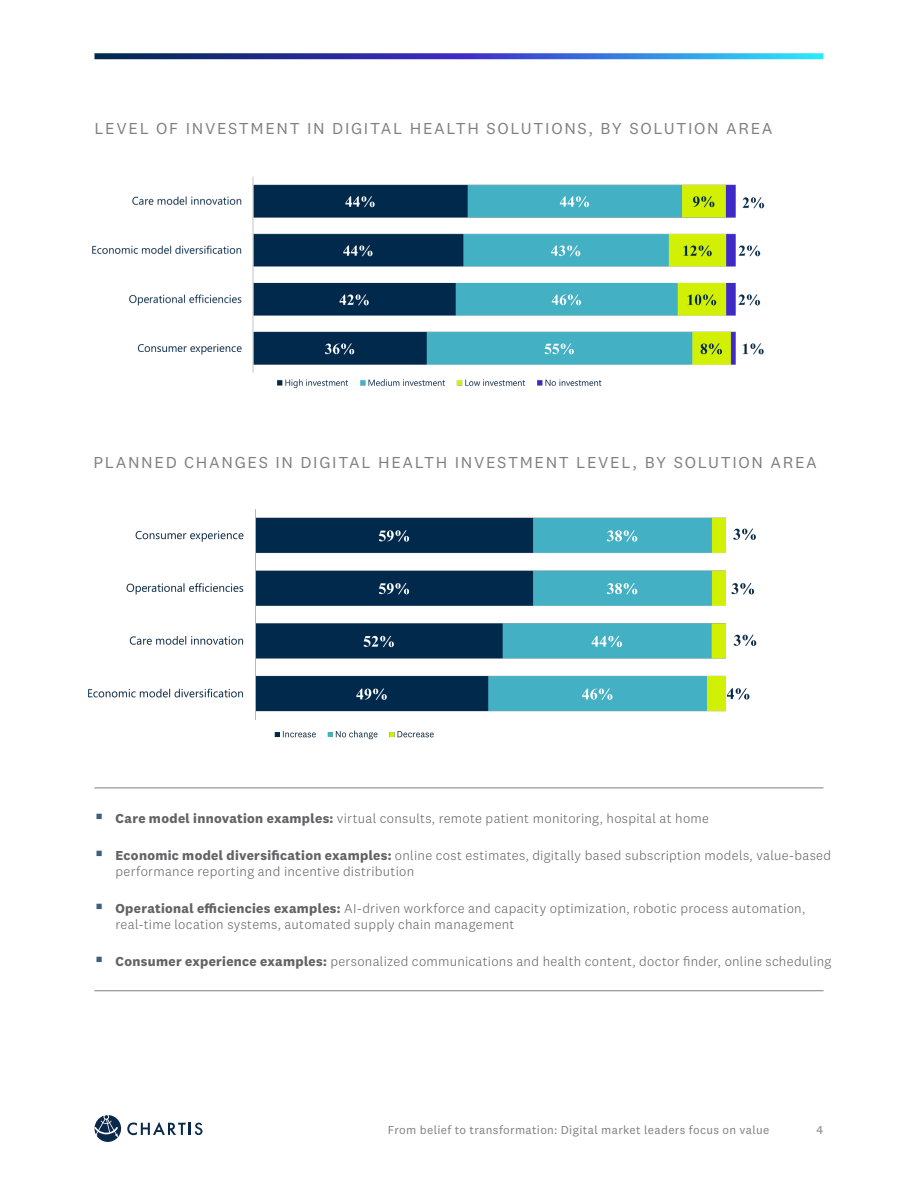
<style>
.page{position:relative;width:918px;height:1188px;background:#fff}
.page>*{position:absolute;margin:0;border:0;box-sizing:border-box;transform-origin:0 0}
.Chartis_-_Figure_Title{font:16.5px "National 2";letter-spacing:.1em;color:#7f7f7f}
.t1{font:300 13.5px/16.5px "National 2";letter-spacing:.02em;color:#636366}
.t2{font:12px "National 2";letter-spacing:.03em;color:#7f7f7f}
.s1{font-weight:700}
</style>
<div class="page">
<svg style="left:95px;top:1115px;width:26px;height:27px"></svg>
<svg style="left:127px;top:1122px;width:75px;height:13px"></svg>
<svg style="left:94px;top:53px;width:730px;height:6px;background:#3260b9"></svg>
<img style="left:92px;top:176px;width:673px;height:212px">
<img style="left:88px;top:509px;width:669px;height:231px">
<hr style="left:94px;top:990px;width:730px;height:1px;background:#7f7f7f">
<hr style="left:94px;top:788px;width:730px;height:1px;background:#7f7f7f">
<p class="Chartis_-_Figure_Title" style="left:94px;top:119px;width:680px">LEVEL OF INVESTMENT IN DIGITAL HEALTH SOLUTIONS, BY SOLUTION AREA</p>
<p class="Chartis_-_Figure_Title" style="left:94px;top:453px;width:725px">PLANNED CHANGES IN DIGITAL HEALTH INVESTMENT LEVEL, BY SOLUTION AREA</p>
<p class="t1" style="left:116px;top:810px;width:595px"><span class="s1">Care model innovation examples:</span> virtual consults, remote patient monitoring, hospital at home</p>
<p class="t1" style="left:116px;top:847px;width:717px"><span class="s1">Economic model diversification examples:</span> online cost estimates, digitally based subscription models, value-based performance reporting and incentive distribution</p>
<p class="t1" style="left:116px;top:900px;width:691px"><span class="s1">Operational efficiencies examples:</span> AI-driven workforce and capacity optimization, robotic process automation, real-time location systems, automated supply chain management</p>
<p class="t1" style="left:116px;top:953px;width:717px"><span class="s1">Consumer experience examples:</span> personalized communications and health content, doctor finder, online scheduling</p>
<p class="t2" style="left:388px;top:1123px;width:383px">From belief to transformation: Digital market leaders focus on value</p>
<p class="t2" style="left:817px;top:1123px;width:8px">4</p>
</div>
